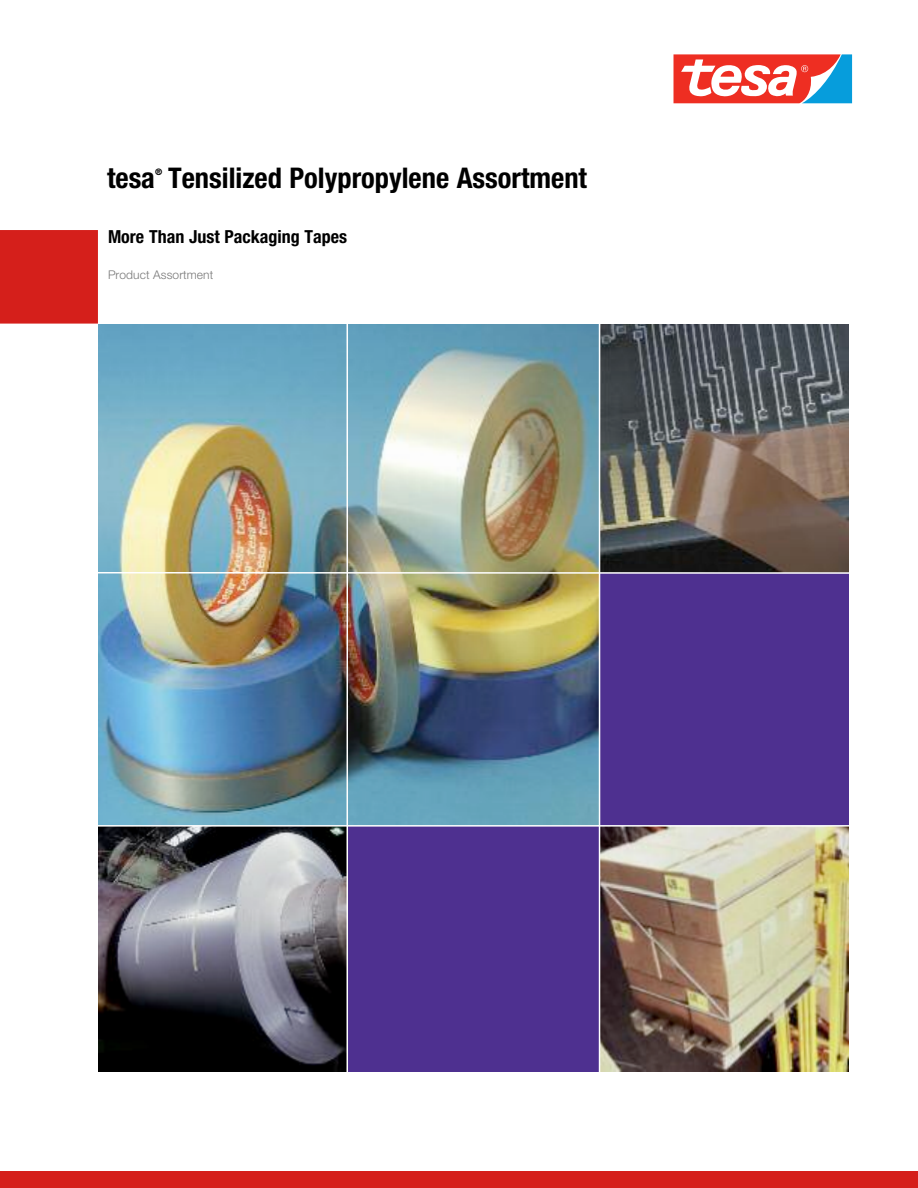
<style>
.page{position:relative;width:918px;height:1188px;background:#fff}
.page>*{position:absolute;margin:0;border:0;box-sizing:border-box;transform-origin:0 0}
.t1{font:700 condensed 28.5px "Helvetica Neue LT Std";color:#000}
.t2{font:700 condensed 18px "Helvetica Neue LT Std";color:#000}
.t3{font:300 12px "Helvetica Neue LT Std";letter-spacing:.005em;color:#797979}
.t4{font:700 condensed 9px "Helvetica Neue LT Std";color:#000}
</style>
<div class="page">
<img style="left:98px;top:324px;width:501px;height:501px">
<img style="left:98px;top:827px;width:249px;height:244px">
<div style="left:600px;top:574px;width:249px;height:253px;background:#4e3090"></div>
<img style="left:600px;top:324px;width:249px;height:248px">
<div style="left:348px;top:826px;width:252px;height:245px;background:#4e3090"></div>
<img style="left:600px;top:827px;width:249px;height:244px">
<hr style="left:599px;top:323px;width:1px;height:755px;background:#fff">
<hr style="left:347px;top:323px;width:1px;height:758px;background:#fff">
<div style="left:0;top:1171px;width:918px;height:17px;background:#d51f1b"></div>
<svg style="left:674px;top:54px;width:178px;height:49px"></svg>
<div style="left:3px;top:233px;width:92px;height:88px;background:#d51f1b"></div>
<div style="left:0;top:230px;width:98px;height:94px;border:3px solid #d51f1b"></div>
<hr style="left:93px;top:825px;width:760px;height:2px;background:#fff">
<hr style="left:88px;top:572px;width:771px;height:2px;background:#fff">
<p class="t1" style="left:107px;top:161px;width:49px">tesa</p>
<p class="t4" style="left:155px;top:166px;width:9px">®</p>
<p class="t1" style="left:168px;top:161px;width:420px">Tensilized Polypropylene Assortment</p>
<p class="t2" style="left:108px;top:226px;width:241px">More Than Just Packaging Tapes</p>
<p class="t3" style="left:108px;top:267px;width:107px">Product Assortment</p>
</div>
